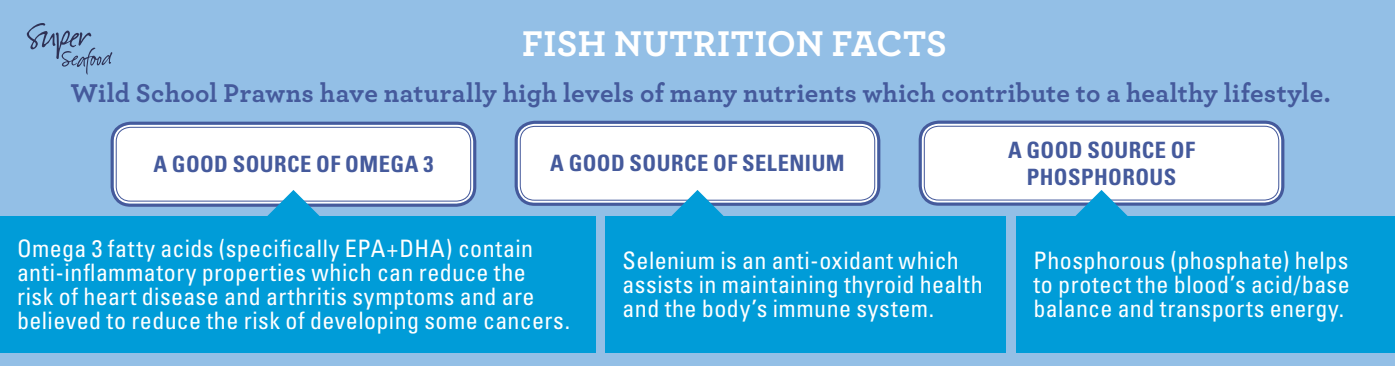
<style>
.page{position:relative;width:1395px;height:366px;background:#93bfe6}
.page>*{position:absolute;margin:0;border:0;box-sizing:border-box;transform-origin:0 0}
.t1{font:700 37.5px "Archer Pro";letter-spacing:.01em;color:#fff}
.t2{font:700 27px "Archer Pro";letter-spacing:.01em;color:#455a9c}
.t3{font:condensed 24px/24px "Univers LT Std";letter-spacing:.02em;color:#fff}
.t4{font:700 condensed 22.5px/27px "Univers LT Std";letter-spacing:.02em;color:#455a9c;text-align:center}
</style>
<div class="page">
<div style="left:518px;top:124px;width:359px;height:79px;background:#fff;border-radius:17px"></div>
<div style="left:514px;top:121px;width:366px;height:85px;border:3px solid #455a9c;border-radius:19px"></div>
<div style="left:520px;top:126px;width:355px;height:75px;border:1px solid #455a9c;border-radius:14px"></div>
<div style="left:114px;top:125px;width:359px;height:79px;background:#fff;border-radius:17px"></div>
<div style="left:111px;top:122px;width:365px;height:85px;border:3px solid #455a9c;border-radius:19px"></div>
<div style="left:116px;top:127px;width:355px;height:74px;border:1px solid #455a9c;border-radius:14px"></div>
<div style="left:922px;top:124px;width:359px;height:78px;background:#fff;border-radius:17px"></div>
<div style="left:918px;top:120px;width:366px;height:86px;border:3px solid #455a9c;border-radius:19px"></div>
<div style="left:924px;top:126px;width:355px;height:74px;border:1px solid #455a9c;border-radius:14px"></div>
<svg style="left:267px;top:190px;width:52px;height:26px"></svg>
<div style="left:0;top:216px;width:595px;height:136px;background:#009cd8"></div>
<svg style="left:671px;top:190px;width:52px;height:26px"></svg>
<div style="left:605px;top:216px;width:401px;height:136px;background:#009cd8"></div>
<svg style="left:1075px;top:190px;width:52px;height:26px"></svg>
<div style="left:1016px;top:216px;width:379px;height:136px;background:#009cd8"></div>
<svg style="left:27px;top:23px;width:85px;height:51px"></svg>
<h1 class="t1" style="left:522px;top:14px;width:423px">FISH nutrition facts</h1>
<p class="t2" style="left:70px;top:72px;width:1262px">Wild School Prawns have naturally high levels of many nutrients which contribute to a healthy lifestyle.</p>
<p class="t4" style="left:153px;top:151px;width:281px">A GOOD SOURCE OF OMEGA 3</p>
<p class="t4" style="left:550px;top:150px;width:296px">A GOOD SOURCE OF SELENIUM</p>
<p class="t4" style="left:1008px;top:136px;width:188px">A GOOD SOURCE OF<br>PHOSPHOROUS</p>
<p class="t3" style="left:17px;top:236px;width:554px">Omega 3 fatty acids (specifically EPA+DHA) contain anti-inflammatory properties which can reduce the<br>risk of heart disease and arthritis symptoms and are believed to reduce the risk of developing some cancers.</p>
<p class="t3" style="left:622px;top:248px;width:361px">Selenium is an anti-oxidant which assists in maintaining thyroid health and the body’s immune system.</p>
<p class="t3" style="left:1033px;top:248px;width:318px;text-align:justify">Phosphorous (phosphate) helps to protect the blood’s acid/base balance and transports energy.</p>
</div>
